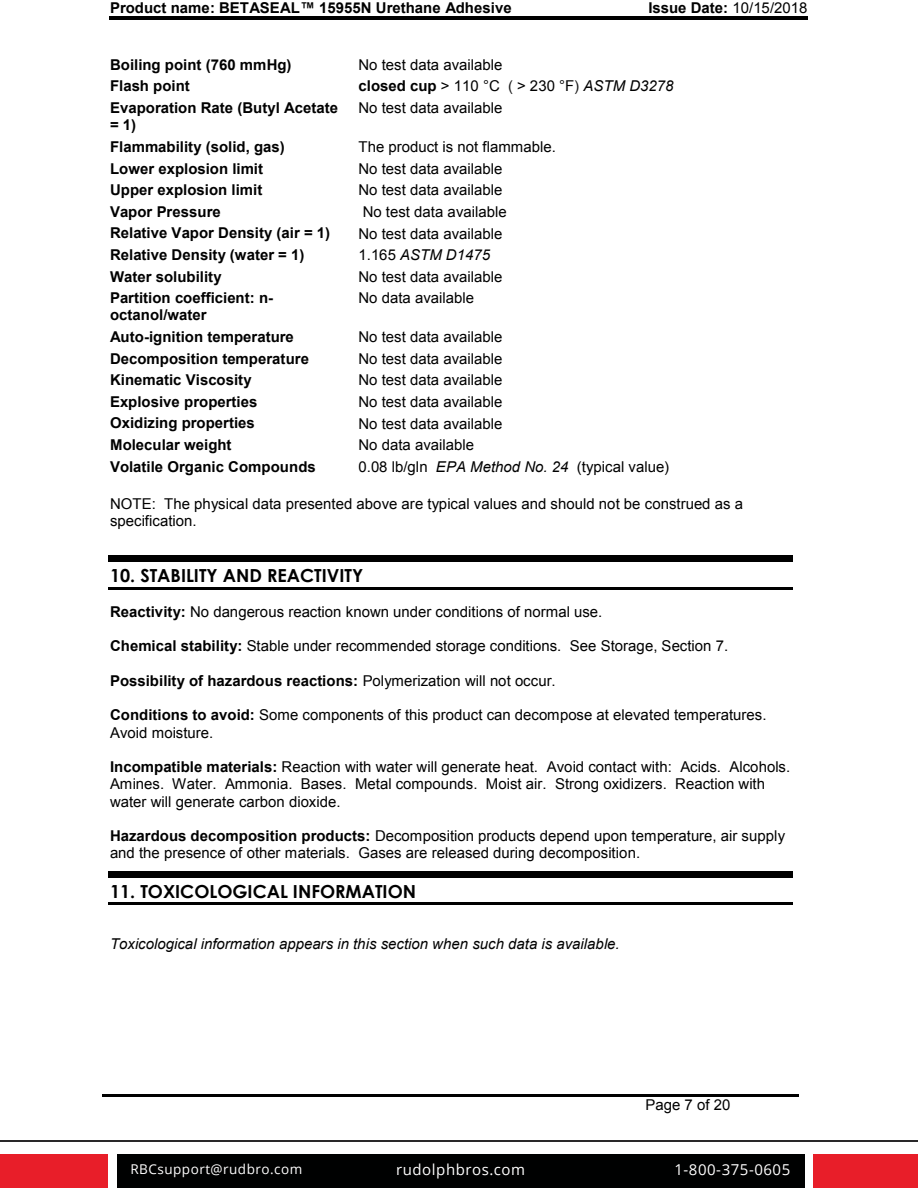
<style>
.page{position:relative;width:918px;height:1188px;background:#fff}
.page>*{position:absolute;margin:0;border:0;box-sizing:border-box;transform-origin:0 0}
.t1{font:700 18px "Century Gothic";color:#000}
.t2{font:15px/17.4px "Arial";color:#000}
.t3{font:700 15px/17.2px "Arial";color:#000}
.t4{font:italic 15px "Arial";color:#000}
.t5{font:15px "Open Sans";letter-spacing:.035em;color:#fff}
.t6{font:13.5px "Open Sans";letter-spacing:.035em;color:#fff}
.s1{font-weight:400}
.s2{font-weight:700}
.s3{color:#1c1c1c}
.s4{font-style:italic}
.s5{font-style:normal}
</style>
<div class="page">
<div style="left:813px;top:1155px;width:105px;height:33px;background:#e81e29"></div>
<div style="left:0;top:1155px;width:108px;height:33px;background:#e81e29"></div>
<div style="left:117px;top:1155px;width:687px;height:33px;background:#000101"></div>
<hr style="left:0;top:1140px;width:918px;height:2px;background:#292829">
<hr style="left:109px;top:16px;width:475px;height:4px;background:#000">
<hr style="left:586px;top:16px;width:222px;height:4px;background:#000">
<hr style="left:102px;top:1094px;width:535px;height:2px;background:#000">
<hr style="left:640px;top:1094px;width:159px;height:2px;background:#000">
<div style="left:108px;top:555px;width:685px;height:5px;background:#000"></div>
<hr style="left:108px;top:561px;width:685px;height:1px;background:#000">
<hr style="left:108px;top:587px;width:685px;height:2px;background:#000">
<hr style="left:108px;top:871px;width:685px;height:4px;background:#000">
<hr style="left:108px;top:876px;width:685px;height:1px;background:#000">
<hr style="left:108px;top:903px;width:685px;height:2px;background:#000">
<p class="t3" style="left:110px;top:-1px;width:403px">Product name: BETASEAL™ 15955N Urethane Adhesive</p>
<p class="t3" style="left:648px;top:-1px;width:161px">Issue Date: <span class="s1">10/15/2018</span></p>
<p class="t3" style="left:110px;top:56px;width:183px">Boiling point (760 mmHg)</p>
<p class="t2" style="left:359px;top:56px;width:145px">No test data available</p>
<p class="t3" style="left:110px;top:78px;width:81px">Flash point</p>
<p class="t2" style="left:359px;top:78px;width:316px"><span class="s2">closed cup</span> &gt; 110 °C <span class="s3">(</span> &gt; 230 °F<span class="s3">)</span> <span class="s4">ASTM D3278</span></p>
<p class="t3" style="left:110px;top:100px;width:230px">Evaporation Rate (Butyl Acetate = 1)</p>
<p class="t2" style="left:359px;top:99px;width:145px">No test data available</p>
<p class="t3" style="left:110px;top:139px;width:176px">Flammability (solid, gas)</p>
<p class="t2" style="left:359px;top:138px;width:199px">The product is not flammable.</p>
<p class="t3" style="left:110px;top:160px;width:155px">Lower explosion limit</p>
<p class="t2" style="left:359px;top:160px;width:145px">No test data available</p>
<p class="t3" style="left:110px;top:182px;width:154px">Upper explosion limit</p>
<p class="t2" style="left:359px;top:182px;width:145px">No test data available</p>
<p class="t3" style="left:110px;top:203px;width:112px">Vapor Pressure</p>
<p class="t2" style="left:363px;top:203px;width:146px">No test data available</p>
<p class="t3" style="left:110px;top:225px;width:222px">Relative Vapor Density (air = 1)</p>
<p class="t2" style="left:359px;top:225px;width:145px">No test data available</p>
<p class="t3" style="left:110px;top:247px;width:196px">Relative Density (water = 1)</p>
<p class="t4" style="left:359px;top:245px;width:133px"><span class="s5">1.165</span> ASTM D1475</p>
<p class="t3" style="left:110px;top:268px;width:113px">Water solubility</p>
<p class="t2" style="left:359px;top:268px;width:145px">No test data available</p>
<p class="t3" style="left:110px;top:290px;width:165px">Partition coefficient: n&shy;octanol/water</p>
<p class="t2" style="left:359px;top:290px;width:117px">No data available</p>
<p class="t3" style="left:110px;top:329px;width:185px">Auto-ignition temperature</p>
<p class="t2" style="left:359px;top:328px;width:145px">No test data available</p>
<p class="t3" style="left:110px;top:350px;width:200px">Decomposition temperature</p>
<p class="t2" style="left:359px;top:350px;width:145px">No test data available</p>
<p class="t3" style="left:110px;top:372px;width:143px">Kinematic Viscosity</p>
<p class="t2" style="left:359px;top:372px;width:145px">No test data available</p>
<p class="t3" style="left:110px;top:393px;width:149px">Explosive properties</p>
<p class="t2" style="left:359px;top:393px;width:145px">No test data available</p>
<p class="t3" style="left:110px;top:415px;width:146px">Oxidizing properties</p>
<p class="t2" style="left:359px;top:415px;width:145px">No test data available</p>
<p class="t3" style="left:110px;top:437px;width:123px">Molecular weight</p>
<p class="t2" style="left:359px;top:436px;width:117px">No data available</p>
<p class="t3" style="left:110px;top:458px;width:207px">Volatile Organic Compounds</p>
<p class="t2" style="left:359px;top:458px;width:312px">0.08 lb/gln <span class="s4">EPA Method No. 24</span> (typical value)</p>
<p class="t2" style="left:110px;top:495px;width:635px">NOTE: The physical data presented above are typical values and should not be construed as a specification.</p>
<p class="t1" style="left:110px;top:562px;width:255px">10. STABILITY AND REACTIVITY</p>
<p class="t2" style="left:110px;top:603px;width:494px"><span class="s2">Reactivity:</span> No dangerous reaction known under conditions of normal use.</p>
<p class="t2" style="left:110px;top:637px;width:620px"><span class="s2">Chemical stability:</span> Stable under recommended storage conditions. See Storage, Section 7.</p>
<p class="t3" style="left:110px;top:672px;width:447px">Possibility of hazardous reactions: <span class="s1">Polymerization will not occur.</span></p>
<p class="t2" style="left:110px;top:706px;width:658px"><span class="s2">Conditions to avoid:</span> Some components of this product can decompose at elevated temperatures.<br>Avoid moisture.</p>
<p class="t2" style="left:110px;top:758px;width:682px"><span class="s2">Incompatible materials:</span> Reaction with water will generate heat. Avoid contact with: Acids. Alcohols.<br>Amines. Water. Ammonia. Bases. Metal compounds. Moist air. Strong oxidizers. Reaction with water will generate carbon dioxide.</p>
<p class="t2" style="left:110px;top:827px;width:677px"><span class="s2">Hazardous decomposition products:</span> Decomposition products depend upon temperature, air supply and the presence of other materials. Gases are released during decomposition.</p>
<p class="t1" style="left:110px;top:877px;width:308px">11. TOXICOLOGICAL INFORMATION</p>
<p class="t4" style="left:110px;top:934px;width:511px">Toxicological information appears in this section when such data is available.</p>
<p class="t2" style="left:645px;top:1096px;width:87px">Page 7 of 20</p>
<p class="t6" style="left:130px;top:1160px;width:173px">RBCsupport@rudbro.com</p>
<p class="t5" style="left:396px;top:1160px;width:131px">rudolphbros.com</p>
<p class="t5" style="left:674px;top:1160px;width:117px">1-800-375-0605</p>
</div>
